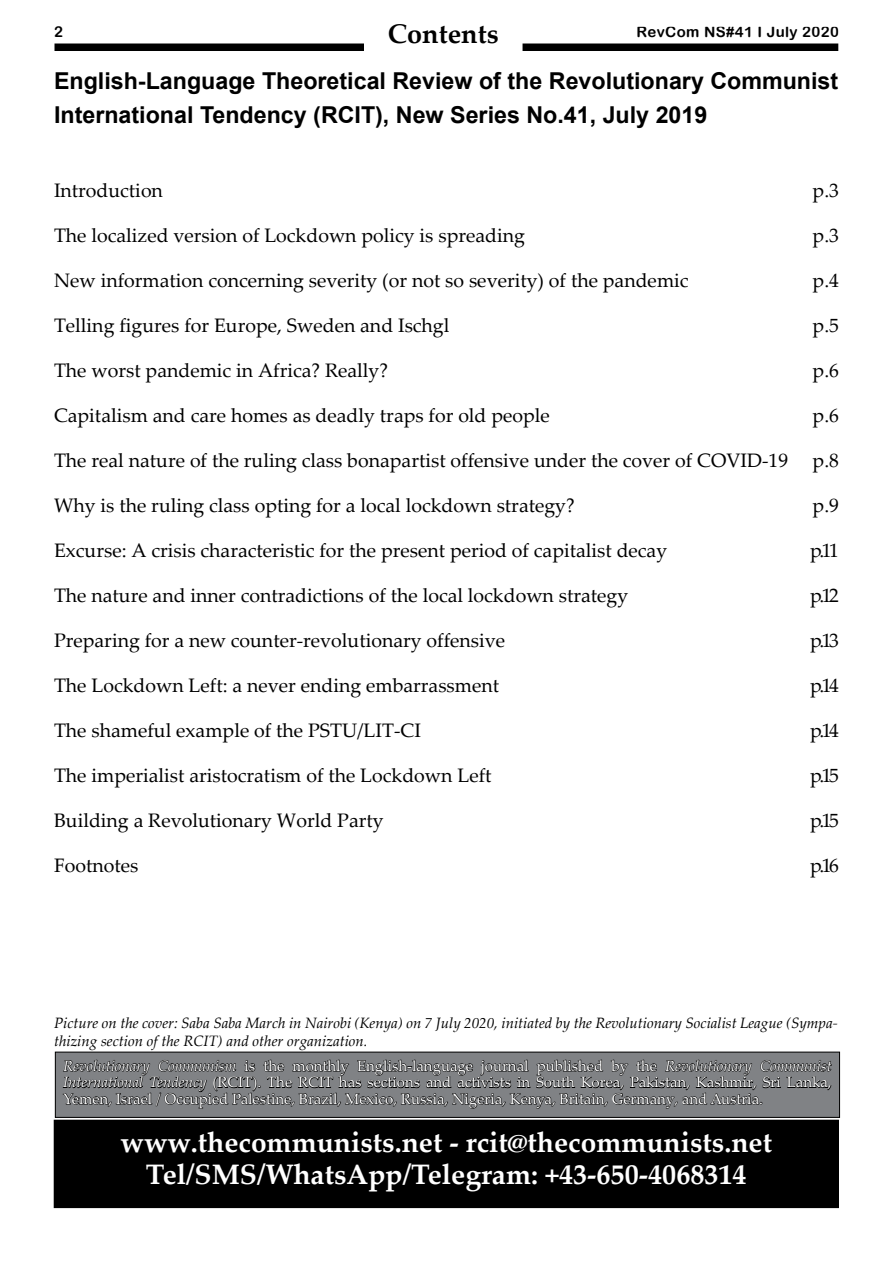
<style>
.page{position:relative;width:893px;height:1263px;background:#fff}
.page>*{position:absolute;margin:0;border:0;box-sizing:border-box;transform-origin:0 0}
.t1{font:700 28.2px/31.5px "Palatino Linotype";color:#fff;text-align:center}
.t2{font:700 27px "Palatino Linotype";color:#000}
.t3{font:700 23.25px/34.5px "Arial";color:#000}
.t4{font:19.5px "Palatino Linotype";color:#000}
.t5{font:15px/16.5px "Palatino Linotype";color:#fff;text-align:justify}
.t6{font:italic 15px/18px "Palatino Linotype";color:#000}
.t7{font:15px "Arial Rounded MT Bold";letter-spacing:.025em;color:#000}
.s1{font-style:italic}
</style>
<div class="page">
<div style="left:54px;top:44px;width:785px;height:7px;background:#000"></div>
<div style="left:364px;top:23px;width:158px;height:32px;background:#fff"></div>
<div style="left:54px;top:1120px;width:784px;height:87px;background:#000"></div>
<div style="left:54px;top:1120px;width:785px;height:88px;border:1px solid #000"></div>
<svg style="left:63px;top:1051px;width:769px;height:71px;background:#646567"></svg>
<div style="left:55px;top:1052px;width:785px;height:66px;border:1px solid #000"></div>
<p class="t7" style="left:54px;top:23px;width:10px">2</p>
<h2 class="t2" style="left:388px;top:15px;width:112px">Contents</h2>
<p class="t7" style="left:636px;top:23px;width:204px">RevCom NS#41 I July 2020</p>
<p class="t3" style="left:54px;top:64px;width:786px">English-Language Theoretical Review of the Revolutionary Communist<br>International Tendency (RCIT), New Series No.41, July 2019</p>
<p class="t4" style="left:54px;top:177px;width:110px">Introduction</p>
<p class="t4" style="left:813px;top:177px;width:28px">p.3</p>
<p class="t4" style="left:54px;top:222px;width:472px">The localized version of Lockdown policy is spreading</p>
<p class="t4" style="left:813px;top:222px;width:28px">p.3</p>
<p class="t4" style="left:54px;top:267px;width:636px">New information concerning severity (or not so severity) of the pandemic</p>
<p class="t4" style="left:813px;top:267px;width:28px">p.4</p>
<p class="t4" style="left:54px;top:312px;width:397px">Telling figures for Europe, Sweden and Ischgl</p>
<p class="t4" style="left:813px;top:312px;width:28px">p.5</p>
<p class="t4" style="left:54px;top:357px;width:335px">The worst pandemic in Africa? Really?</p>
<p class="t4" style="left:813px;top:357px;width:28px">p.6</p>
<p class="t4" style="left:54px;top:402px;width:497px">Capitalism and care homes as deadly traps for old people</p>
<p class="t4" style="left:813px;top:402px;width:28px">p.6</p>
<p class="t4" style="left:54px;top:447px;width:736px">The real nature of the ruling class bonapartist offensive under the cover of COVID-19</p>
<p class="t4" style="left:813px;top:447px;width:28px">p.8</p>
<p class="t4" style="left:54px;top:492px;width:522px">Why is the ruling class opting for a local lockdown strategy?</p>
<p class="t4" style="left:813px;top:492px;width:28px">p.9</p>
<p class="t4" style="left:54px;top:537px;width:615px">Excurse: A crisis characteristic for the present period of capitalist decay</p>
<p class="t4" style="left:810px;top:537px;width:30px">p.11</p>
<p class="t4" style="left:54px;top:582px;width:576px">The nature and inner contradictions of the local lockdown strategy</p>
<p class="t4" style="left:810px;top:582px;width:30px">p.12</p>
<p class="t4" style="left:54px;top:627px;width:453px">Preparing for a new counter-revolutionary offensive</p>
<p class="t4" style="left:810px;top:627px;width:30px">p.13</p>
<p class="t4" style="left:54px;top:672px;width:447px">The Lockdown Left: a never ending embarrassment</p>
<p class="t4" style="left:810px;top:672px;width:30px">p.14</p>
<p class="t4" style="left:54px;top:717px;width:368px">The shameful example of the PSTU/LIT-CI</p>
<p class="t4" style="left:810px;top:717px;width:30px">p.14</p>
<p class="t4" style="left:54px;top:762px;width:439px">The imperialist aristocratism of the Lockdown Left</p>
<p class="t4" style="left:810px;top:762px;width:30px">p.15</p>
<p class="t4" style="left:54px;top:807px;width:331px">Building a Revolutionary World Party</p>
<p class="t4" style="left:810px;top:807px;width:30px">p.15</p>
<p class="t4" style="left:54px;top:852px;width:86px">Footnotes</p>
<p class="t4" style="left:810px;top:852px;width:30px">p.16</p>
<p class="t6" style="left:54px;top:1013px;width:785px">Picture on the cover: Saba Saba March in Nairobi (Kenya) on 7 July 2020, initiated by the Revolutionary Socialist League (Sympa&shy;thizing section of the RCIT) and other organization.</p>
<p class="t5" style="left:63px;top:1057px;width:770px"><span class="s1">Revolutionary Communism</span> is the monthly English-language journal published by the <span class="s1">Revolutionary Communist International Tendency</span> (RCIT). The RCIT has sections and activists in South Korea, Pakistan, Kashmir, Sri Lanka, Yemen, Israel / Occupied Palestine, Brazil, Mexico, Russia, Nigeria, Kenya, Britain, Germany, and Austria.</p>
<h1 class="t1" style="left:121px;top:1126px;width:653px">www.thecommunists.net - rcit@thecommunists.net<br>Tel/SMS/WhatsApp/Telegram: +43-650-4068314</h1>
</div>
